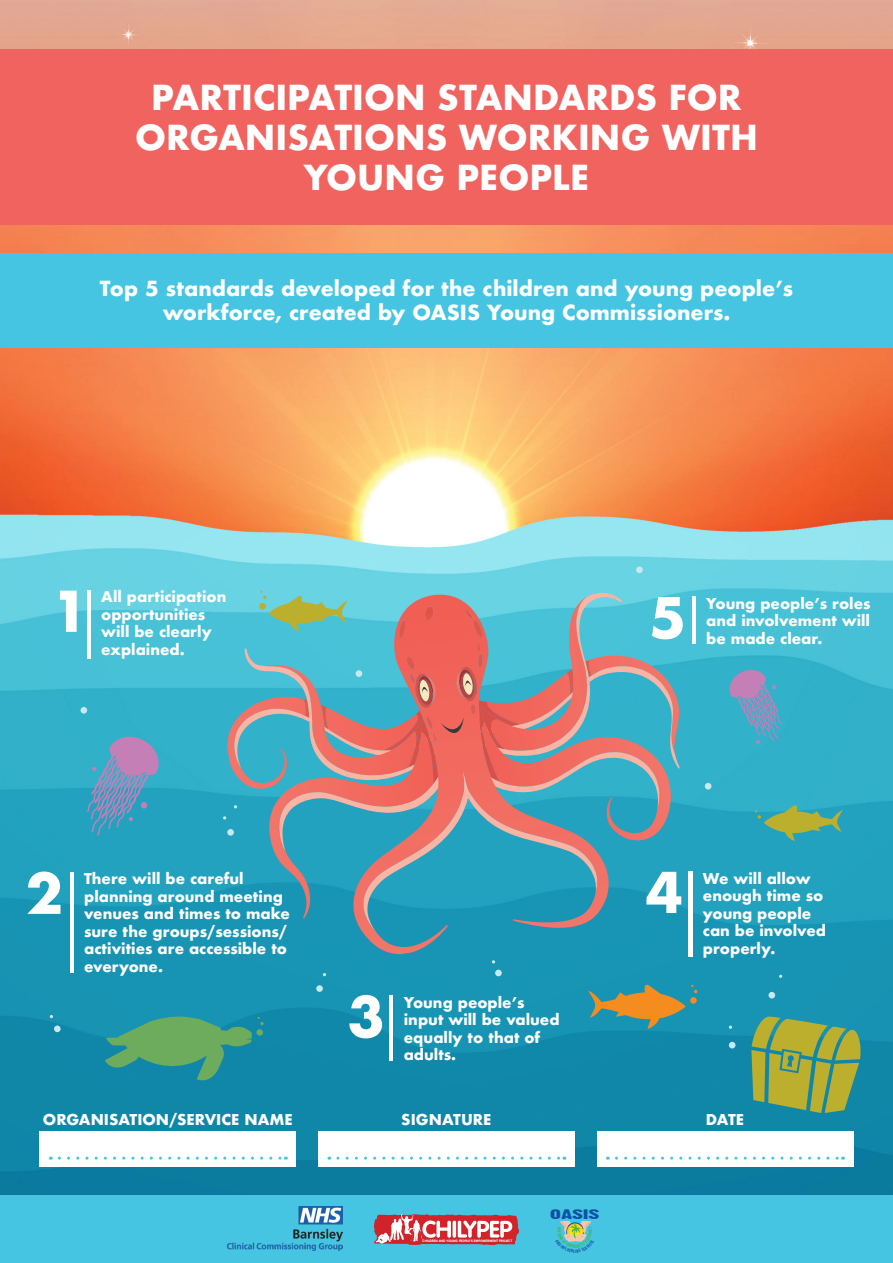
<style>
.page{position:relative;width:893px;height:1263px;background:#fff}
.page>*{position:absolute;margin:0;border:0;box-sizing:border-box;transform-origin:0 0}
.t1{font:700 54.75px "Futura";color:#fff}
.t2{font:700 33.6px/40.2px "Futura";color:#fff;text-align:center}
.t3{font:700 20.25px/24.3px "Futura";color:#fff;text-align:center}
.t4{font:700 14.55px/17.5px "Futura";color:#fff}
.t5{font:11.4px "Blacktop";color:#0e50a3}
.t6{font:4.65px "Bebas Neue";color:#0e50a3}
.t7{font:3.3px "VAG Rounded Bold";letter-spacing:.03em;color:#fff}
</style>
<div class="page">
<img style="left:0;top:0;width:893px;height:1196px">
<svg style="left:751px;top:1016px;width:111px;height:97px;background:#83a256"></svg>
<div style="left:0;top:50px;width:893px;height:175px;background:#f1635e"></div>
<div style="left:0;top:253px;width:893px;height:95px;background:#46c5e2"></div>
<hr style="left:87px;top:590px;width:4px;height:69px;background:#fff">
<hr style="left:390px;top:996px;width:3px;height:65px;background:#fff">
<div style="left:688px;top:871px;width:5px;height:86px;background:#fff"></div>
<hr style="left:692px;top:597px;width:4px;height:47px;background:#fff">
<div style="left:0;top:1196px;width:893px;height:67px;background:#46c5e2"></div>
<img style="left:227px;top:1207px;width:116px;height:44px">
<svg style="left:374px;top:1214px;width:145px;height:31px;background:#d16e74"></svg>
<svg style="left:353px;top:932px;width:256px;height:22px;background:#2d91ad"></svg>
<svg style="left:588px;top:984px;width:109px;height:45px;background:#6b907a"></svg>
<svg style="left:87px;top:735px;width:74px;height:101px;background:#6098be"></svg>
<svg style="left:105px;top:1016px;width:147px;height:65px;background:#429c81"></svg>
<div style="left:256px;top:1029px;width:7px;height:7px;background:#6dac5c;border-radius:50%"></div>
<svg style="left:258px;top:1017px;width:6px;height:8px"></svg>
<svg style="left:755px;top:805px;width:88px;height:36px;background:#5ea887"></svg>
<svg style="left:728px;top:668px;width:54px;height:76px;background:#649fc2"></svg>
<div style="left:40px;top:1131px;width:256px;height:36px;background:#fff"></div>
<svg style="left:59px;top:1157px;width:227px;height:3px"></svg>
<div style="left:597px;top:1131px;width:256px;height:36px;background:#fff"></div>
<svg style="left:616px;top:1157px;width:227px;height:3px"></svg>
<div style="left:318px;top:1131px;width:257px;height:36px;background:#fff"></div>
<svg style="left:338px;top:1157px;width:227px;height:3px"></svg>
<hr style="left:70px;top:872px;width:4px;height:101px;background:#fff">
<div style="left:81px;top:707px;width:6px;height:7px;background:#c8e9ef;border-radius:50%"></div>
<div style="left:316px;top:985px;width:7px;height:7px;background:#c8e9ef;border-radius:50%"></div>
<div style="left:54px;top:1025px;width:7px;height:7px;background:#c8e9ef;border-radius:50%"></div>
<div style="left:495px;top:970px;width:7px;height:6px;background:#c8e9ef;border-radius:50%"></div>
<svg style="left:705px;top:783px;width:6px;height:6px"></svg>
<div style="left:636px;top:566px;width:7px;height:7px;background:#c8e9ef;border-radius:50%"></div>
<svg style="left:729px;top:1042px;width:6px;height:6px"></svg>
<div style="left:768px;top:992px;width:7px;height:6px;background:#c8e9ef;border-radius:50%"></div>
<svg style="left:223px;top:591px;width:457px;height:341px;background:#6c9caa"></svg>
<svg style="left:729px;top:1025px;width:3px;height:4px"></svg>
<svg style="left:560px;top:1221px;width:32px;height:21px"></svg>
<p class="t2" style="left:135px;top:77px;width:624px">PARTICIPATION STANDARDS FOR<br>ORGANISATIONS WORKING WITH<br>YOUNG PEOPLE</p>
<p class="t3" style="left:100px;top:276px;width:695px">Top 5 standards developed for the children and young people’s workforce, created by OASIS Young Commissioners.</p>
<p class="t1" style="left:51px;top:572px;width:39px">1</p>
<p class="t4" style="left:101px;top:588px;width:127px">All participation opportunities will be clearly explained.</p>
<p class="t1" style="left:649px;top:578px;width:39px">5</p>
<p class="t4" style="left:706px;top:594px;width:166px">Young people’s roles and involvement will</p>
<p class="t4" style="left:706px;top:629px;width:117px">be made clear.</p>
<p class="t1" style="left:26px;top:854px;width:39px">2</p>
<p class="t4" style="left:84px;top:870px;width:207px">There will be careful planning around meeting venues and times to make sure the groups/sessions/ activities are accessible to everyone.</p>
<p class="t1" style="left:348px;top:977px;width:39px">3</p>
<p class="t4" style="left:404px;top:993px;width:157px">Young people’s input will be valued equally to that of adults.</p>
<p class="t1" style="left:646px;top:853px;width:39px">4</p>
<p class="t4" style="left:703px;top:869px;width:125px">We will allow enough time so young people can be involved properly.</p>
<p class="t4" style="left:43px;top:1111px;width:251px">ORGANISATION/SERVICE NAME</p>
<p class="t4" style="left:401px;top:1111px;width:92px">SIGNATURE</p>
<p class="t4" style="left:706px;top:1111px;width:40px">DATE</p>
<p class="t7" style="left:423px;top:1239px;width:91px">CHILDREN AND YOUNG PEOPLE’S EMPOWERMENT PROJECT</p>
<p class="t5" style="left:550px;top:1207px;width:51px">OASIS</p>
<p class="t6" style="left:573px;top:1248px;width:3px">c</p>
</div>
